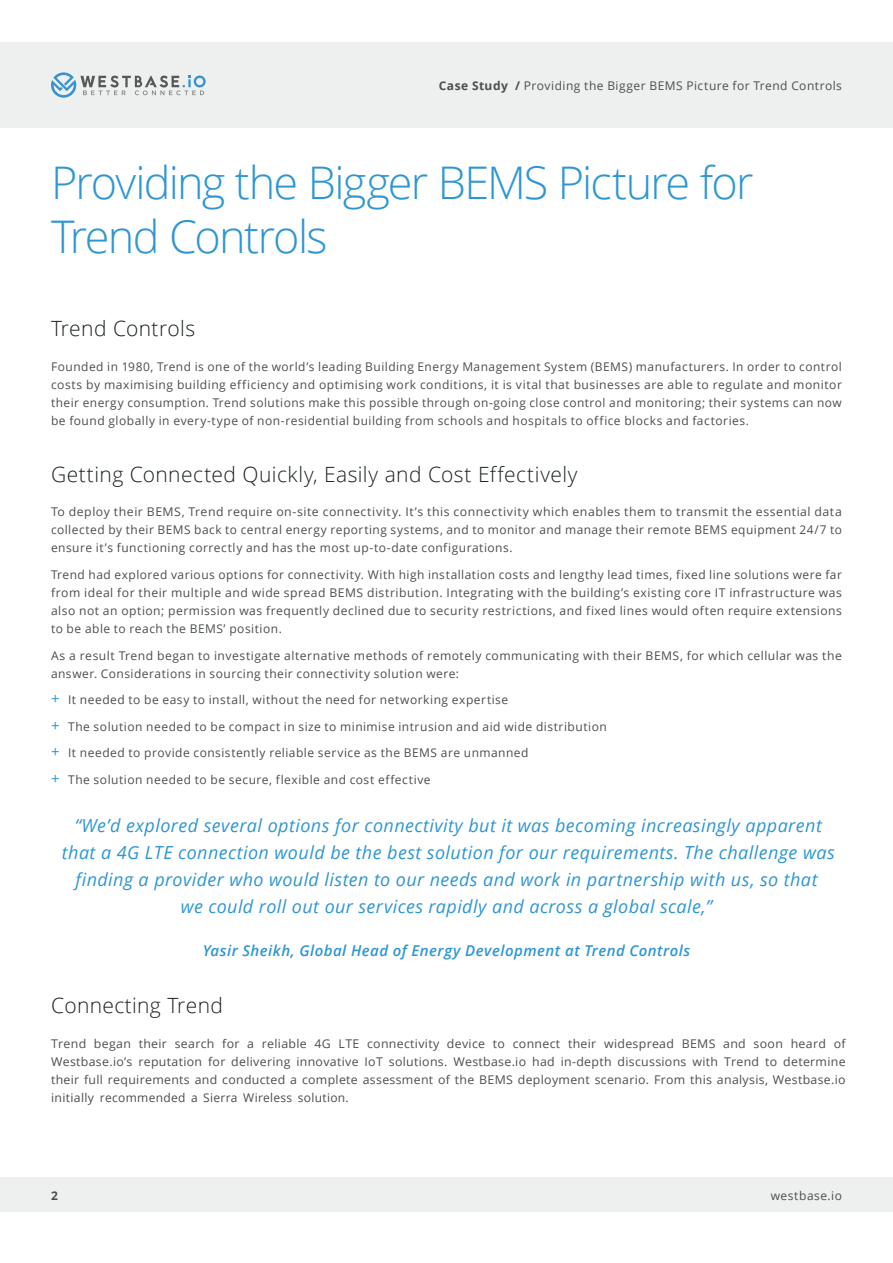
<style>
.page{position:relative;width:893px;height:1263px;background:#fff}
.page>*{position:absolute;margin:0;border:0;box-sizing:border-box;transform-origin:0 0}
.t1{font:300 45px/54px "Open Sans";letter-spacing:-.04em;color:#2e96d3}
.t2{font:300 21px "Open Sans";letter-spacing:.02em;color:#1a2124}
.t3{font:italic 18px/27px "Open Sans";letter-spacing:.025em;color:#2e96d3;text-align:center}
.t4{font:italic 600 15px "Open Sans";letter-spacing:.03em;color:#2e96d3}
.t5{font:12px/18px "Open Sans";letter-spacing:.04em;color:#4a4e50;text-align:justify}
.t6{font:700 12px "Open Sans";color:#4a4e50}
.s1{font-weight:700}
.s2{font-size:15px;color:#2e96d3}
</style>
<div class="page">
<div style="left:0;top:43px;width:893px;height:85px;background:#eef0ef"></div>
<div style="left:0;top:1178px;width:893px;height:34px;background:#eef0ef"></div>
<svg style="left:51px;top:72px;width:155px;height:26px"></svg>
<p class="t5" style="left:439px;top:76px;width:405px"><span class="s1">Case Study /</span> Providing the Bigger BEMS Picture for Trend Controls</p>
<h1 class="t1" style="left:51px;top:155px;width:704px">Providing the Bigger BEMS Picture for<br>Trend Controls</h1>
<h2 class="t2" style="left:51px;top:314px;width:146px">Trend Controls</h2>
<p class="t5" style="left:51px;top:357px;width:792px">Founded in 1980, Trend is one of the world’s leading Building Energy Management System (BEMS) manufacturers. In order to control costs by maximising building efficiency and optimising work conditions, it is vital that businesses are able to regulate and monitor their energy consumption. Trend solutions make this possible through on-going close control and monitoring; their systems can now be found globally in every-type of non-residential building from schools and hospitals to office blocks and factories.</p>
<h2 class="t2" style="left:51px;top:459px;width:528px">Getting Connected Quickly, Easily and Cost Effectively</h2>
<p class="t5" style="left:51px;top:503px;width:792px">To deploy their BEMS, Trend require on-site connectivity. It’s this connectivity which enables them to transmit the essential data collected by their BEMS back to central energy reporting systems, and to monitor and manage their remote BEMS equipment 24/7 to ensure it’s functioning correctly and has the most up-to-date configurations.</p>
<p class="t5" style="left:51px;top:565px;width:792px">Trend had explored various options for connectivity. With high installation costs and lengthy lead times, fixed line solutions were far from ideal for their multiple and wide spread BEMS distribution. Integrating with the building’s existing core IT infrastructure was also not an option; permission was frequently declined due to security restrictions, and fixed lines would often require extensions to be able to reach the BEMS’ position.</p>
<p class="t5" style="left:51px;top:646px;width:792px">As a result Trend began to investigate alternative methods of remotely communicating with their BEMS, for which cellular was the answer. Considerations in sourcing their connectivity solution were:</p>
<p class="t5" style="left:51px;top:690px;width:459px"><span class="s2">+</span> It needed to be easy to install, without the need for networking expertise</p>
<p class="t5" style="left:51px;top:717px;width:557px"><span class="s2">+</span> The solution needed to be compact in size to minimise intrusion and aid wide distribution</p>
<p class="t5" style="left:51px;top:743px;width:479px"><span class="s2">+</span> It needed to provide consistently reliable service as the BEMS are unmanned</p>
<p class="t5" style="left:51px;top:770px;width:381px"><span class="s2">+</span> The solution needed to be secure, flexible and cost effective</p>
<p class="t3" style="left:62px;top:811px;width:774px">“We’d explored several options for connectivity but it was becoming increasingly apparent that a 4G LTE connection would be the best solution for our requirements. The challenge was finding a provider who would listen to our needs and work in partnership with us, so that<br>we could roll out our services rapidly and across a global scale,”</p>
<p class="t4" style="left:203px;top:941px;width:489px">Yasir Sheikh, Global Head of Energy Development at Trend Controls</p>
<h2 class="t2" style="left:51px;top:991px;width:173px">Connecting Trend</h2>
<p class="t5" style="left:51px;top:1034px;width:796px">Trend began their search for a reliable 4G LTE connectivity device to connect their widespread BEMS and soon heard of Westbase.io’s reputation for delivering innovative IoT solutions. Westbase.io had in-depth discussions with Trend to determine their full requirements and conducted a complete assessment of the BEMS deployment scenario. From this analysis, Westbase.io initially recommended a Sierra Wireless solution.</p>
<p class="t6" style="left:51px;top:1187px;width:8px">2</p>
<p class="t5" style="left:771px;top:1186px;width:73px">westbase.io</p>
</div>
